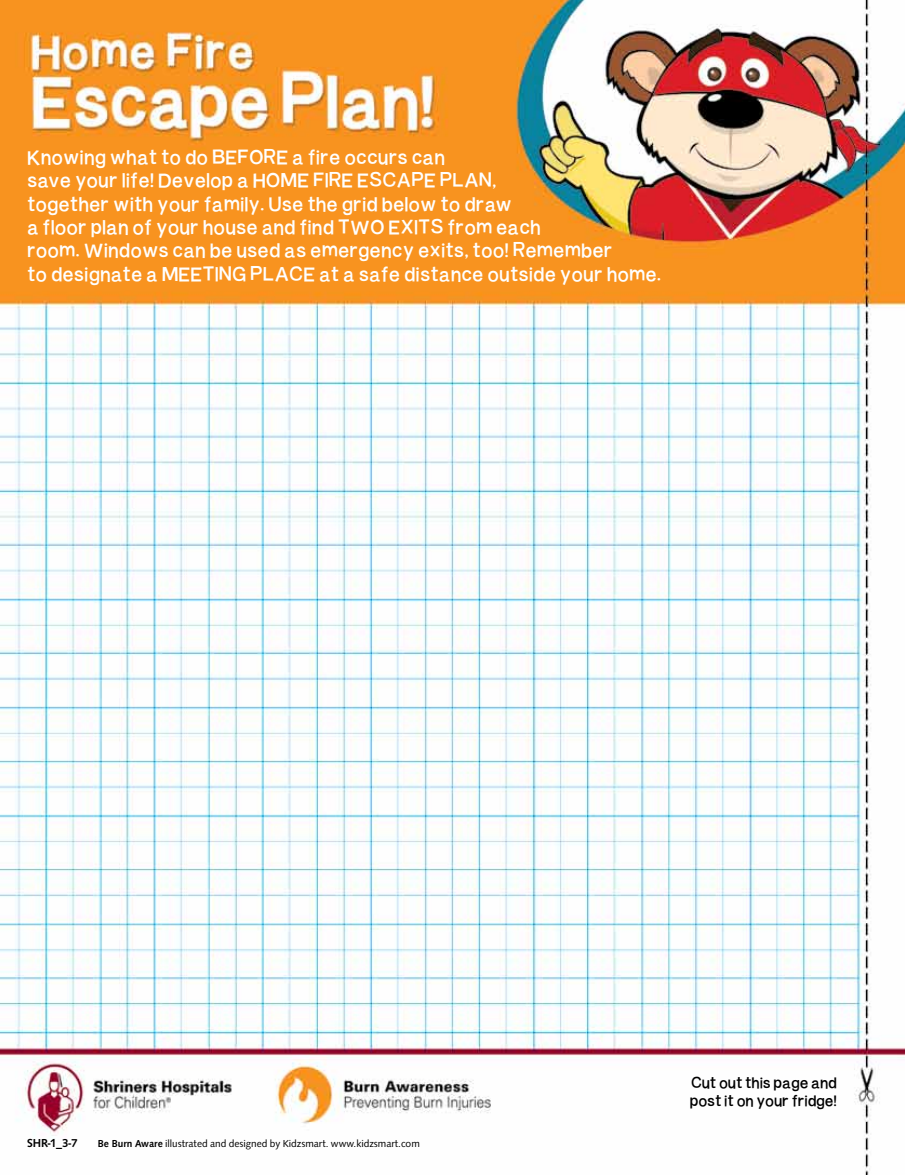
<style>
.page{position:relative;width:905px;height:1175px;background:#fff}
.page>*{position:absolute;margin:0;border:0;box-sizing:border-box;transform-origin:0 0}
.t1{font:19.5px/23.4px "Burvetica NC";color:#fff}
.t2{font:15px/18px "Burvetica NC";letter-spacing:-.01em;color:#000}
.t3{font:700 12px "Syntax";color:#000}
.t4{font:10.5px "Syntax";color:#000}
.s1{font-weight:700}
</style>
<div class="page">
<img style="left:0;top:0;width:904px;height:1174px">
<p class="t1" style="left:27px;top:144px;width:635px">Knowing what to do BEFORE a fire occurs can<br>save your life! Develop a HOME FIRE ESCAPE PLAN,<br>together with your family. Use the grid below to draw<br>a floor plan of your house and find TWO EXITS from each<br>room. Windows can be used as emergency exits, too! Remember<br>to designate a MEETING PLACE at a safe distance outside your home.</p>
<p class="t3" style="left:27px;top:1134px;width:52px">SHR-1_3-7</p>
<p class="t4" style="left:98px;top:1136px;width:323px"><span class="s1">Be Burn Aware</span> illustrated and designed by Kidzsmart. www.kidzsmart.com</p>
<p class="t2" style="left:689px;top:1072px;width:149px">Cut out this page and post it on your fridge!</p>
</div>
